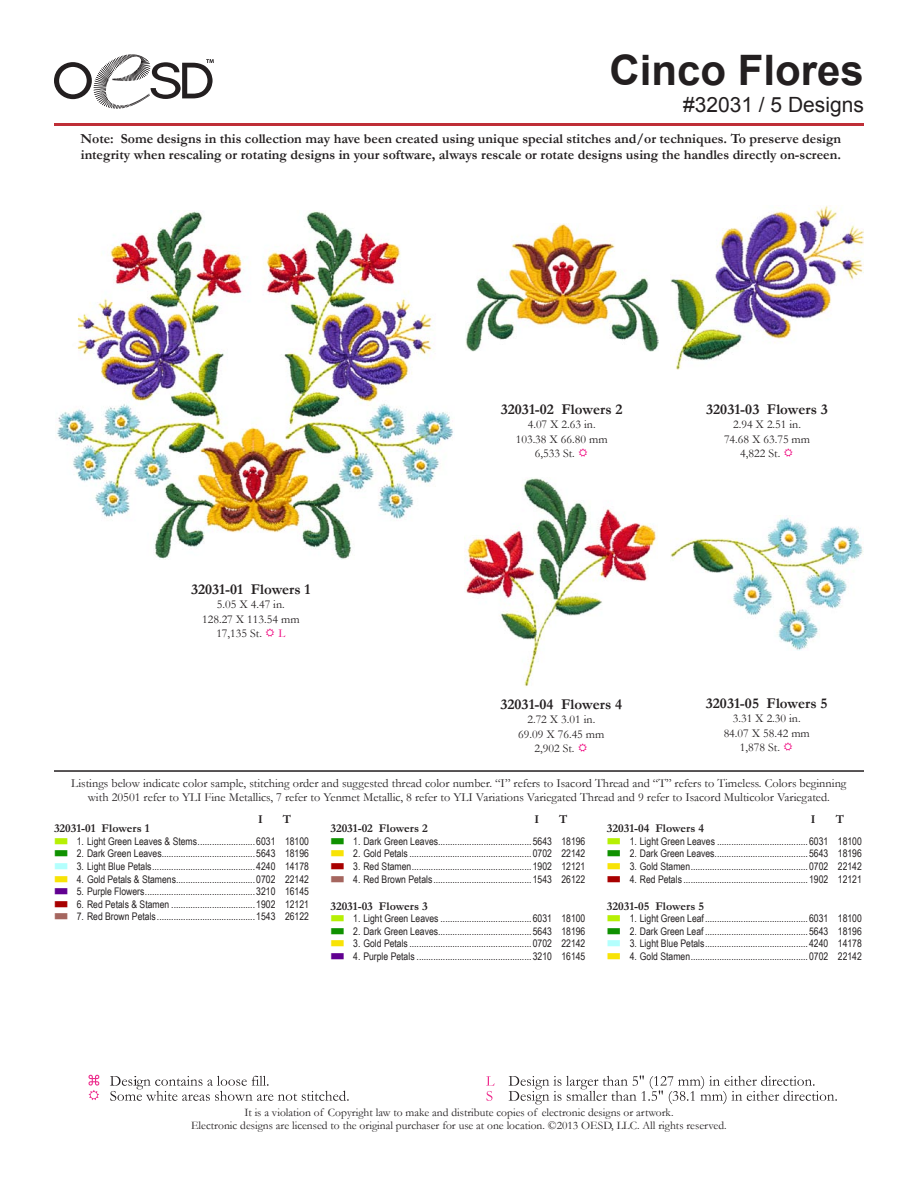
<style>
.page{position:relative;width:918px;height:1188px;background:#fff}
.page>*{position:absolute;margin:0;border:0;box-sizing:border-box;transform-origin:0 0}
.t1{font:700 42px "Arial";color:#231f20}
.t2{font:21px "Arial";color:#231f20}
.Paragraph_Style_1{font:700 15px "Garamond";color:#231f20}
.t3{font:700 13.8px/16.6px "Garamond";color:#231f20}
.t4{font:12.3px/14.7px "Garamond";color:#231f20;text-align:center}
.t5{font:12px "Garamond";color:#231f20}
.t6{font:700 12px "Garamond";color:#231f20}
.t7{font:700 12px "Garamond";color:#231f20}
.t8{font:12px "Garamond";color:#ef047e}
.t9{font:11.55px "Garamond";color:#231f20}
.t10{font:10.5px "Arial Narrow";color:#231f20}
.s1{color:#b6f004}
.s2{color:#0f9100}
.s3{color:#b3fffd}
.s4{color:#f8e305}
.s5{color:#610091}
.s6{color:#a80000}
.s7{color:#a5665f}
</style>
<div class="page">
<svg style="left:54px;top:54px;width:160px;height:55px"></svg>
<hr style="left:54px;top:123px;width:810px;height:3px;background:#bf2f37">
<svg style="left:88px;top:1075px;width:11px;height:25px"></svg>
<svg style="left:110px;top:1076px;width:239px;height:25px"></svg>
<svg style="left:486px;top:1076px;width:9px;height:25px"></svg>
<svg style="left:509px;top:1075px;width:328px;height:29px"></svg>
<img style="left:465px;top:224px;width:193px;height:127px">
<img style="left:670px;top:206px;width:194px;height:164px">
<img style="left:465px;top:478px;width:193px;height:209px">
<img style="left:670px;top:515px;width:193px;height:135px">
<hr style="left:54px;top:770px;width:810px;height:2px;background:#231f20">
<img style="left:57px;top:211px;width:396px;height:349px">
<p class="t1" style="left:610px;top:42px;width:256px">Cinco Flores</p>
<p class="t2" style="left:683px;top:91px;width:182px">#32031 / 5 Designs</p>
<p class="t3" style="left:81px;top:130px;width:762px">Note: Some designs in this collection may have been created using unique special stitches and/or techniques. To preserve design integrity when rescaling or rotating designs in your software, always rescale or rotate designs using the handles directly on-screen.</p>
<p class="Paragraph_Style_1" style="left:191px;top:579px;width:121px">32031-01 Flowers 1</p>
<p class="t5" style="left:217px;top:596px;width:69px">5.05 X 4.47 in.</p>
<p class="t5" style="left:202px;top:611px;width:99px">128.27 X 113.54 mm</p>
<p class="t5" style="left:216px;top:625px;width:47px">17,135 St.</p>
<p class="t8" style="left:279px;top:625px;width:8px">L</p>
<p class="Paragraph_Style_1" style="left:501px;top:399px;width:123px">32031-02 Flowers 2</p>
<p class="t5" style="left:528px;top:416px;width:69px">4.07 X 2.63 in.</p>
<p class="t5" style="left:516px;top:431px;width:93px">103.38 X 66.80 mm</p>
<p class="t5" style="left:535px;top:445px;width:42px">6,533 St.</p>
<p class="Paragraph_Style_1" style="left:706px;top:399px;width:123px">32031-03 Flowers 3</p>
<p class="t5" style="left:733px;top:416px;width:69px">2.94 X 2.51 in.</p>
<p class="t5" style="left:724px;top:431px;width:88px">74.68 X 63.75 mm</p>
<p class="t5" style="left:740px;top:445px;width:42px">4,822 St.</p>
<p class="Paragraph_Style_1" style="left:501px;top:694px;width:123px">32031-04 Flowers 4</p>
<p class="t5" style="left:527px;top:711px;width:69px">2.72 X 3.01 in.</p>
<p class="t5" style="left:518px;top:726px;width:88px">69.09 X 76.45 mm</p>
<p class="t5" style="left:535px;top:740px;width:42px">2,902 St.</p>
<p class="Paragraph_Style_1" style="left:706px;top:693px;width:123px">32031-05 Flowers 5</p>
<p class="t5" style="left:733px;top:710px;width:69px">3.31 X 2.30 in.</p>
<p class="t5" style="left:724px;top:725px;width:88px">84.07 X 58.42 mm</p>
<p class="t5" style="left:740px;top:739px;width:42px">1,878 St.</p>
<p class="t4" style="left:71px;top:775px;width:777px">Listings below indicate color sample, stitching order and suggested thread color number. “I” refers to Isacord Thread and “T” refers to Timeless. Colors beginning with 20501 refer to YLI Fine Metallics, 7 refer to Yenmet Metallic, 8 refer to YLI Variations Variegated Thread and 9 refer to Isacord Multicolor Variegated.</p>
<p class="t7" style="left:258px;top:811px;width:6px">I</p>
<p class="t7" style="left:283px;top:811px;width:10px">T</p>
<p class="t7" style="left:534px;top:811px;width:6px">I</p>
<p class="t7" style="left:559px;top:811px;width:10px">T</p>
<p class="t7" style="left:811px;top:811px;width:6px">I</p>
<p class="t7" style="left:836px;top:811px;width:10px">T</p>
<p class="t6" style="left:54px;top:820px;width:97px">32031-01 Flowers 1</p>
<p class="t10" style="left:54px;top:833px;width:256px"><span class="s1">■</span> 1. Light Green Leaves &amp; Stems........................ 6031 18100</p>
<p class="t10" style="left:54px;top:846px;width:256px"><span class="s2">■</span> 2. Dark Green Leaves....................................... 5643 18196</p>
<p class="t10" style="left:54px;top:859px;width:256px"><span class="s3">■</span> 3. Light Blue Petals........................................... 4240 14178</p>
<p class="t10" style="left:54px;top:871px;width:256px"><span class="s4">■</span> 4. Gold Petals &amp; Stamens................................. 0702 22142</p>
<p class="t10" style="left:54px;top:884px;width:256px"><span class="s5">■</span> 5. Purple Flowers.............................................. 3210 16145</p>
<p class="t10" style="left:54px;top:896px;width:256px"><span class="s6">■</span> 6. Red Petals &amp; Stamen ................................... 1902 12121</p>
<p class="t10" style="left:54px;top:909px;width:256px"><span class="s7">■</span> 7. Red Brown Petals......................................... 1543 26122</p>
<p class="t6" style="left:330px;top:820px;width:99px">32031-02 Flowers 2</p>
<p class="t10" style="left:330px;top:833px;width:256px"><span class="s2">■</span> 1. Dark Green Leaves....................................... 5643 18196</p>
<p class="t10" style="left:330px;top:846px;width:256px"><span class="s4">■</span> 2. Gold Petals ................................................... 0702 22142</p>
<p class="t10" style="left:330px;top:859px;width:256px"><span class="s6">■</span> 3. Red Stamen.................................................. 1902 12121</p>
<p class="t10" style="left:330px;top:871px;width:256px"><span class="s7">■</span> 4. Red Brown Petals......................................... 1543 26122</p>
<p class="t6" style="left:330px;top:898px;width:99px">32031-03 Flowers 3</p>
<p class="t10" style="left:330px;top:911px;width:256px"><span class="s1">■</span> 1. Light Green Leaves ...................................... 6031 18100</p>
<p class="t10" style="left:330px;top:923px;width:256px"><span class="s2">■</span> 2. Dark Green Leaves....................................... 5643 18196</p>
<p class="t10" style="left:330px;top:936px;width:256px"><span class="s4">■</span> 3. Gold Petals ................................................... 0702 22142</p>
<p class="t10" style="left:330px;top:949px;width:256px"><span class="s5">■</span> 4. Purple Petals ................................................ 3210 16145</p>
<p class="t6" style="left:607px;top:820px;width:99px">32031-04 Flowers 4</p>
<p class="t10" style="left:607px;top:833px;width:256px"><span class="s1">■</span> 1. Light Green Leaves ...................................... 6031 18100</p>
<p class="t10" style="left:607px;top:846px;width:256px"><span class="s2">■</span> 2. Dark Green Leaves....................................... 5643 18196</p>
<p class="t10" style="left:607px;top:859px;width:256px"><span class="s4">■</span> 3. Gold Stamen................................................. 0702 22142</p>
<p class="t10" style="left:607px;top:871px;width:256px"><span class="s6">■</span> 4. Red Petals .................................................... 1902 12121</p>
<p class="t6" style="left:607px;top:898px;width:99px">32031-05 Flowers 5</p>
<p class="t10" style="left:607px;top:911px;width:256px"><span class="s1">■</span> 1. Light Green Leaf........................................... 6031 18100</p>
<p class="t10" style="left:607px;top:923px;width:256px"><span class="s2">■</span> 2. Dark Green Leaf ........................................... 5643 18196</p>
<p class="t10" style="left:607px;top:936px;width:256px"><span class="s3">■</span> 3. Light Blue Petals........................................... 4240 14178</p>
<p class="t10" style="left:607px;top:949px;width:256px"><span class="s4">■</span> 4. Gold Stamen................................................. 0702 22142</p>
<p class="t9" style="left:244px;top:1104px;width:431px">It is a violation of Copyright law to make and distribute copies of electronic designs or artwork.</p>
<p class="t9" style="left:191px;top:1118px;width:537px">Electronic designs are licensed to the original purchaser for use at one location. ©2013 OESD, LLC. All rights reserved.</p>
</div>
